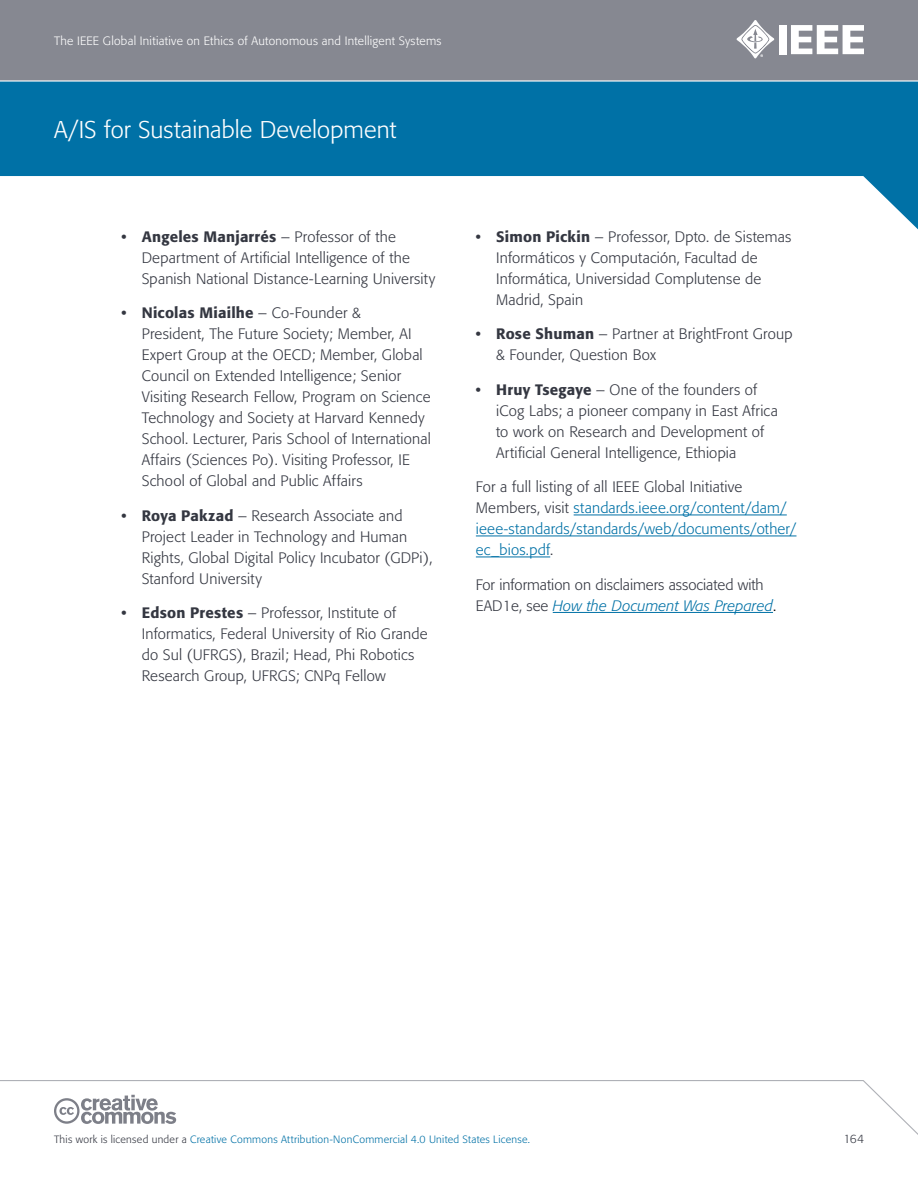
<style>
.page{position:relative;width:918px;height:1188px;background:#fff}
.page>*{position:absolute;margin:0;border:0;box-sizing:border-box;transform-origin:0 0}
.t1{font:300 24px "Formata";color:#fff}
.t2{font:300 15px/21px "Formata";letter-spacing:.01em;color:#343741}
.t3{font:300 15px/21px "Formata";letter-spacing:.01em;color:#0071a6}
.t4{font:300 12px "Formata";letter-spacing:.02em;color:#fff}
.t5{font:300 12px "Formata";color:#343741}
.t6{font:300 10.5px "Formata";letter-spacing:.025em;color:#0071a6}
.s1{font-weight:500}
.s2{color:#343741}
.s3{font-style:italic;color:#0071a6}
.s4{color:#000}
</style>
<div class="page">
<div style="left:0;top:0;width:918px;height:81px;background:#868891"></div>
<svg style="left:0;top:82px;width:918px;height:147px;fill:#0071a6"></svg>
<svg style="left:0;top:1080px;width:918px;height:55px"></svg>
<hr style="left:0;top:80px;width:918px;height:2px;background:#fff">
<div style="left:779px;top:25px;width:8px;height:29px;background:#fff"></div>
<svg style="left:791px;top:25px;width:73px;height:29px"></svg>
<svg style="left:736px;top:20px;width:38px;height:38px"></svg>
<svg style="left:54px;top:1095px;width:122px;height:29px"></svg>
<hr style="left:574px;top:515px;width:213px;height:1px;background:#0071a6">
<hr style="left:476px;top:536px;width:320px;height:1px;background:#0071a6">
<hr style="left:476px;top:557px;width:74px;height:1px;background:#0071a6">
<hr style="left:553px;top:612px;width:220px;height:1px;background:#0071a6">
<p class="t4" style="left:54px;top:34px;width:389px">The IEEE Global Initiative on Ethics of Autonomous and Intelligent Systems</p>
<h1 class="t1" style="left:54px;top:115px;width:344px">A/IS for Sustainable Development</h1>
<p class="t2" style="left:142px;top:226px;width:295px;text-indent:-20px"><span class="s1">• Angeles Manjarrés</span> – Professor of the<br>Department of Artificial Intelligence of the<br>Spanish National Distance-Learning University</p>
<p class="t2" style="left:142px;top:303px;width:291px;text-indent:-20px"><span class="s1">• Nicolas Miailhe</span> – Co-Founder &amp;<br>President, The Future Society; Member, AI Expert Group at the OECD; Member, Global Council on Extended Intelligence; Senior Visiting Research Fellow, Program on Science Technology and Society at Harvard Kennedy School. Lecturer, Paris School of International Affairs (Sciences Po). Visiting Professor, IE School of Global and Public Affairs</p>
<p class="t2" style="left:142px;top:505px;width:292px;text-indent:-20px"><span class="s1">• Roya Pakzad</span> – Research Associate and Project Leader in Technology and Human Rights, Global Digital Policy Incubator (GDPi), Stanford University</p>
<p class="t2" style="left:142px;top:603px;width:288px;text-indent:-20px"><span class="s1">• Edson Prestes</span> – Professor, Institute of Informatics, Federal University of Rio Grande do Sul (UFRGS), Brazil; Head, Phi Robotics Research Group, UFRGS; CNPq Fellow</p>
<p class="t2" style="left:496px;top:226px;width:297px;text-indent:-20px"><span class="s1">• Simon Pickin</span> – Professor, Dpto. de Sistemas Informáticos y Computación, Facultad de Informática, Universidad Complutense de Madrid, Spain</p>
<p class="t2" style="left:496px;top:324px;width:298px;text-indent:-20px"><span class="s1">• Rose Shuman</span> – Partner at BrightFront Group &amp; Founder, Question Box</p>
<p class="t2" style="left:496px;top:379px;width:283px;text-indent:-20px"><span class="s1">• Hruy Tsegaye</span> – One of the founders of iCog Labs; a pioneer company in East Africa to work on Research and Development of Artificial General Intelligence, Ethiopia</p>
<p class="t3" style="left:476px;top:477px;width:322px"><span class="s2">For a full listing of all IEEE Global Initiative Members, visit</span> standards.ieee.org/content/dam/ ieee-standards/standards/web/documents/other/ ec_bios.pdf<span class="s2">.</span></p>
<p class="t2" style="left:476px;top:574px;width:302px">For information on disclaimers associated with<br>EAD1e, see <span class="s3">How the Document Was Prepared</span><span class="s4">.</span></p>
<p class="t6" style="left:54px;top:1133px;width:478px"><span class="s2">This work is licensed under a</span> Creative Commons Attribution-NonCommercial 4.0 United States License.</p>
<p class="t5" style="left:843px;top:1132px;width:22px">164</p>
</div>
